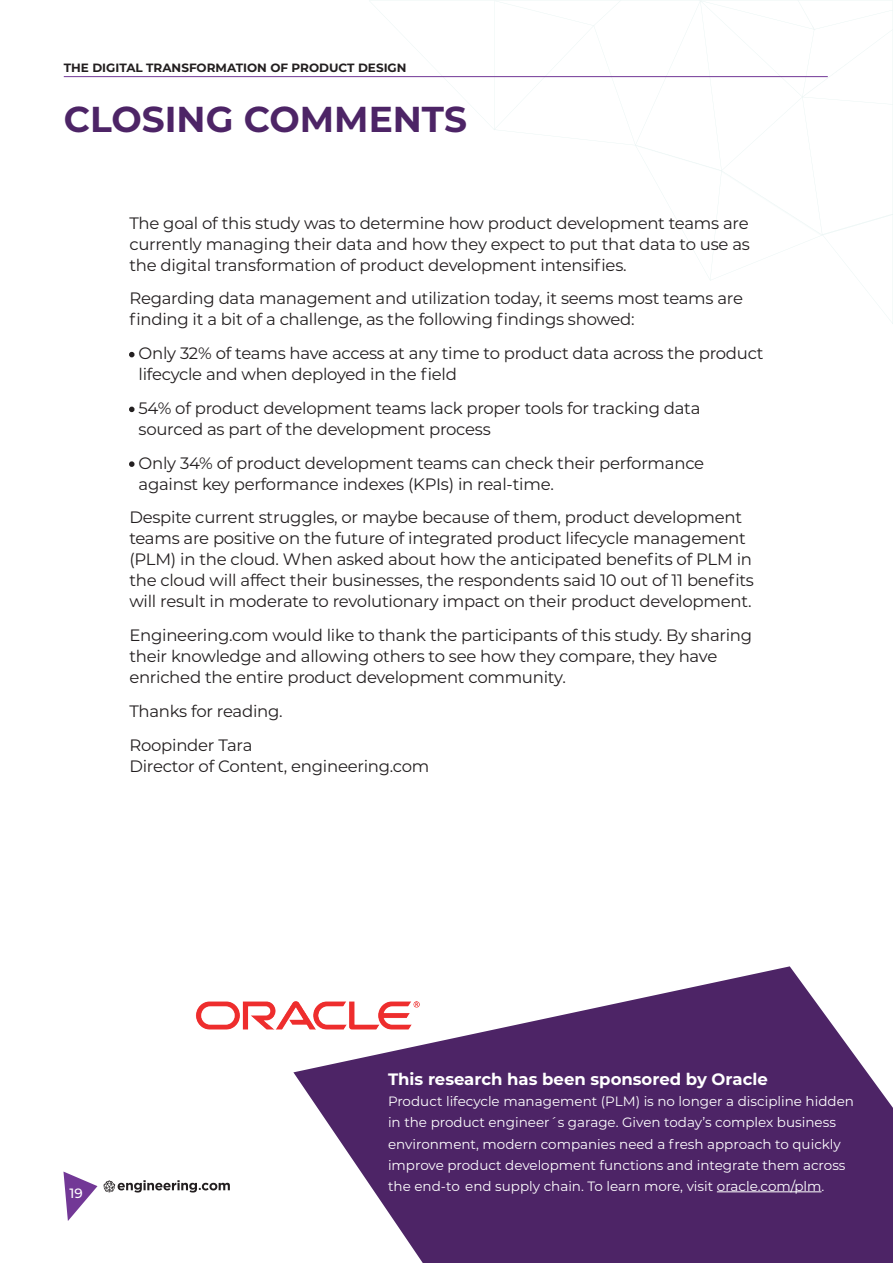
<style>
.page{position:relative;width:893px;height:1263px;background:#fff}
.page>*{position:absolute;margin:0;border:0;box-sizing:border-box;transform-origin:0 0}
.t1{font:700 36px "Montserrat";color:#4d2466}
.t2{font:16.5px/21px "Montserrat";letter-spacing:-.015em;color:#231f20}
.t3{font:700 16.5px "Montserrat";color:#fff}
.t4{font:13.5px/21px "Montserrat";color:#fff}
.t5{font:500 13.5px "Montserrat";color:#fff}
.t6{font:700 12px "Montserrat";color:#231f20}
</style>
<div class="page">
<svg style="left:369px;top:0;width:524px;height:324px"></svg>
<svg style="left:63px;top:1171px;width:34px;height:50px"></svg>
<hr style="left:64px;top:76px;width:764px;height:1px;background:#723896">
<svg style="left:104px;top:1180px;width:126px;height:12px"></svg>
<svg style="left:129px;top:352px;width:6px;height:5px"></svg>
<svg style="left:129px;top:407px;width:6px;height:5px"></svg>
<svg style="left:129px;top:461px;width:6px;height:6px"></svg>
<svg style="left:293px;top:966px;width:600px;height:297px;fill:#4d2466"></svg>
<hr style="left:717px;top:1191px;width:104px;height:1px;background:#fff">
<img style="left:196px;top:987px;width:231px;height:56px">
<p class="t6" style="left:64px;top:59px;width:344px">THE DIGITAL TRANSFORMATION OF PRODUCT DESIGN</p>
<h1 class="t1" style="left:64px;top:93px;width:405px">CLOSING COMMENTS</h1>
<p class="t2" style="left:129px;top:212px;width:622px;text-align:justify">The goal of this study was to determine how product development teams are currently managing their data and how they expect to put that data to use as the digital transformation of product development intensifies.</p>
<p class="t2" style="left:129px;top:287px;width:615px">Regarding data management and utilization today, it seems most teams are finding it a bit of a challenge, as the following findings showed:</p>
<p class="t2" style="left:139px;top:342px;width:626px;text-indent:-9px">• Only 32% of teams have access at any time to product data across the product lifecycle and when deployed in the field</p>
<p class="t2" style="left:139px;top:397px;width:563px;text-indent:-9px">• 54% of product development teams lack proper tools for tracking data sourced as part of the development process</p>
<p class="t2" style="left:139px;top:452px;width:567px;text-indent:-9px">• Only 34% of product development teams can check their performance against key performance indexes (KPIs) in real-time.</p>
<p class="t2" style="left:129px;top:506px;width:626px">Despite current struggles, or maybe because of them, product development teams are positive on the future of integrated product lifecycle management (PLM) in the cloud. When asked about how the anticipated benefits of PLM in the cloud will affect their businesses, the respondents said 10 out of 11 benefits will result in moderate to revolutionary impact on their product development.</p>
<p class="t2" style="left:129px;top:624px;width:624px">Engineering.com would like to thank the participants of this study. By sharing their knowledge and allowing others to see how they compare, they have enriched the entire product development community.</p>
<p class="t2" style="left:129px;top:700px;width:155px">Thanks for reading.</p>
<p class="t2" style="left:129px;top:734px;width:302px">Roopinder Tara<br>Director of Content, engineering.com</p>
<p class="t5" style="left:69px;top:1184px;width:15px">19</p>
<p class="t3" style="left:388px;top:1068px;width:381px">This research has been sponsored by Oracle</p>
<p class="t4" style="left:388px;top:1091px;width:467px">Product lifecycle management (PLM) is no longer a discipline hidden in the product engineer´s garage. Given today’s complex business environment, modern companies need a fresh approach to quickly improve product development functions and integrate them across the end-to end supply chain. To learn more, visit oracle.com/plm.</p>
</div>
